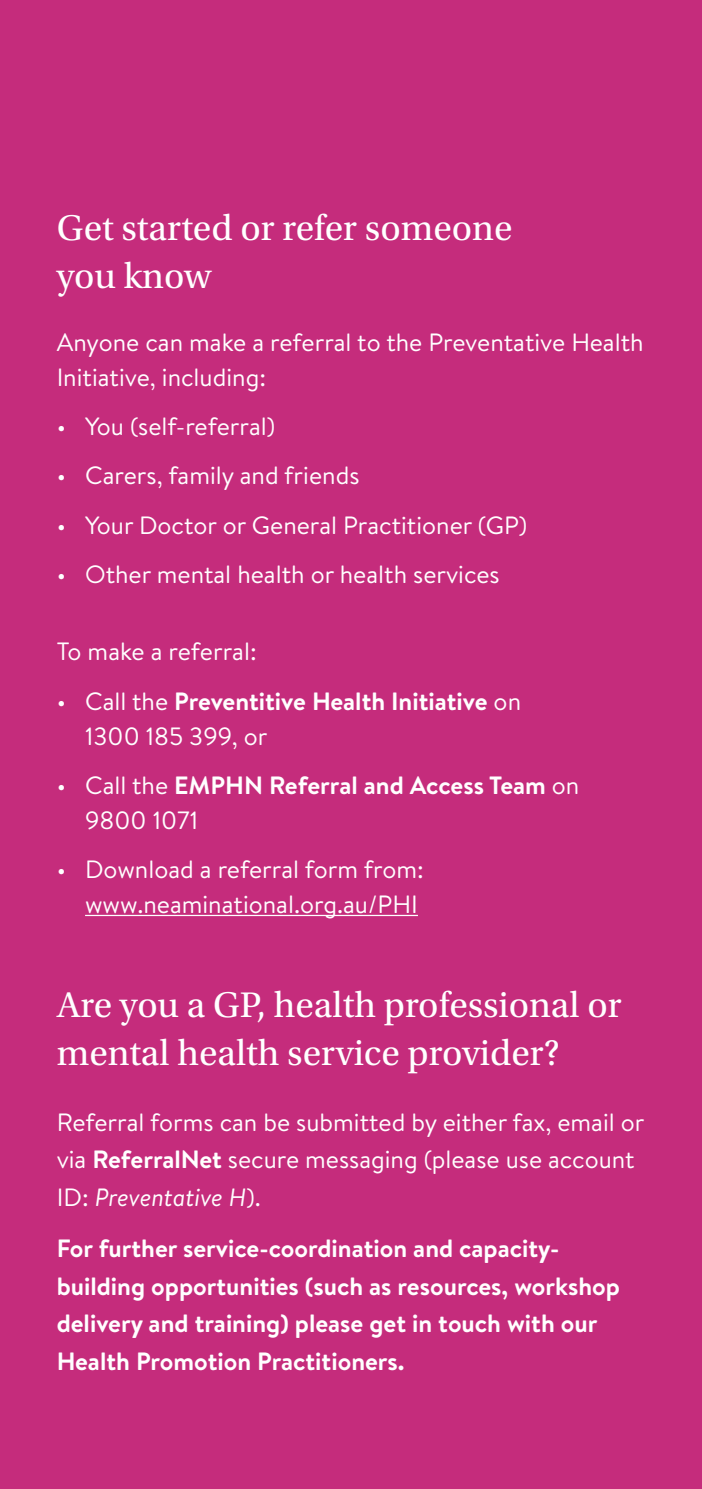
<style>
.page{position:relative;width:702px;height:1489px;background:#fff}
.page>*{position:absolute;margin:0;border:0;box-sizing:border-box;transform-origin:0 0}
.t1{font:37.5px/47.5px "Utopia Std";color:#fff}
.t2{font:25px/35px "Brandon Text";color:#fff}
.t3{font:700 25px/37.5px "Brandon Text";color:#fff}
.s1{font-weight:400}
.s2{font-weight:700}
.s3{font-style:italic}
</style>
<div class="page">
<div style="left:0;top:0;width:702px;height:1488px;background:#c52c7c"></div>
<hr style="left:85px;top:914px;width:333px;height:2px;background:#fff">
<h1 class="t1" style="left:57px;top:205px;width:457px">Get started or refer someone you know</h1>
<p class="t2" style="left:57px;top:324px;width:588px">Anyone can make a referral to the Preventative Health<br>Initiative, including:</p>
<p class="t2" style="left:57px;top:408px;width:220px">• You (self-referral)</p>
<p class="t2" style="left:57px;top:457px;width:304px">• Carers, family and friends</p>
<p class="t2" style="left:57px;top:506px;width:472px">• Your Doctor or General Practitioner (GP)</p>
<p class="t2" style="left:57px;top:555px;width:444px">• Other mental health or health services</p>
<p class="t2" style="left:57px;top:633px;width:201px">To make a referral:</p>
<p class="t3" style="left:85px;top:682px;width:437px;line-height:35px;text-indent:-28px"><span class="s1">• Call the</span> Preventitive Health Initiative <span class="s1">on<br>1300 185 399, or</span></p>
<p class="t3" style="left:85px;top:767px;width:496px;line-height:35px;text-indent:-28px"><span class="s1">• Call the</span> EMPHN Referral and Access Team <span class="s1">on<br>9800 1071</span></p>
<p class="t2" style="left:57px;top:850px;width:368px;text-align:right">• Download a referral form from: www.neaminational.org.au/PHI</p>
<h1 class="t1" style="left:57px;top:981px;width:566px">Are you a GP, health professional or mental health service provider?</h1>
<p class="t2" style="left:57px;top:1102px;width:589px;line-height:37.5px">Referral forms can be submitted by either fax, email or via <span class="s2">ReferralNet</span> secure messaging (please use account<br>ID: <span class="s3">Preventative H</span>).</p>
<p class="t3" style="left:57px;top:1229px;width:564px">For further service-coordination and capacity&shy;building opportunities (such as resources, workshop delivery and training) please get in touch with our Health Promotion Practitioners.</p>
</div>
